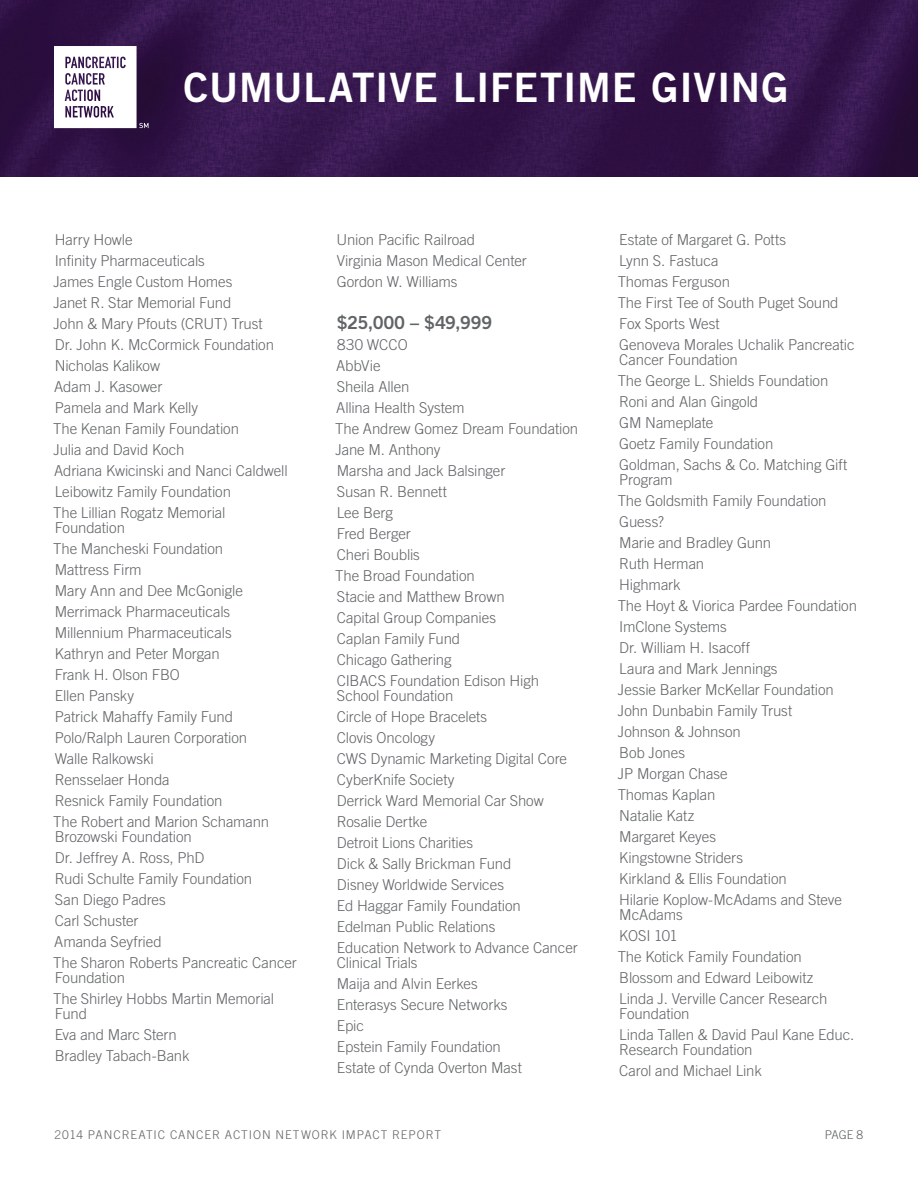
<style>
.page{position:relative;width:918px;height:1188px;background:#fff}
.page>*{position:absolute;margin:0;border:0;box-sizing:border-box;transform-origin:0 0}
.t1{font:40.5px "Trade Gothic LT Std Bd 2";letter-spacing:.02em;color:#fff}
.t2{font:18px "Trade Gothic LT Std Bd 2";letter-spacing:-.02em;color:#616466}
.t3{font:300 15px/21px "Trade Gothic LT Std";letter-spacing:-.005em;color:#616466}
.t4{font:300 12px "Trade Gothic LT Std";letter-spacing:.075em;color:#616466}
</style>
<div class="page">
<img style="left:0;top:0;width:918px;height:177px">
<svg style="left:54px;top:46px;width:94px;height:82px"></svg>
<h1 class="t1" style="left:184px;top:62px;width:606px">CUMULATIVE LIFETIME GIVING</h1>
<p class="t3" style="left:53px;top:229px;width:236px">Harry Howle<br>Infinity Pharmaceuticals<br>James Engle Custom Homes<br>Janet R. Star Memorial Fund<br>John &amp; Mary Pfouts (CRUT) Trust<br>Dr. John K. McCormick Foundation<br>Nicholas Kalikow<br>Adam J. Kasower<br>Pamela and Mark Kelly<br>The Kenan Family Foundation<br>Julia and David Koch<br>Adriana Kwicinski and Nanci Caldwell<br>Leibowitz Family Foundation<br>The Lillian Rogatz Memorial</p>
<p class="t3" style="left:53px;top:517px;width:218px">Foundation<br>The Mancheski Foundation<br>Mattress Firm<br>Mary Ann and Dee McGonigle<br>Merrimack Pharmaceuticals<br>Millennium Pharmaceuticals<br>Kathryn and Peter Morgan<br>Frank H. Olson FBO<br>Ellen Pansky<br>Patrick Mahaffy Family Fund<br>Polo/Ralph Lauren Corporation<br>Walle Ralkowski<br>Rensselaer Honda<br>Resnick Family Foundation<br>The Robert and Marion Schamann</p>
<p class="t3" style="left:53px;top:826px;width:245px">Brozowski Foundation<br>Dr. Jeffrey A. Ross, PhD<br>Rudi Schulte Family Foundation<br>San Diego Padres<br>Carl Schuster<br>Amanda Seyfried<br>The Sharon Roberts Pancreatic Cancer</p>
<p class="t3" style="left:53px;top:967px;width:222px">Foundation<br>The Shirley Hobbs Martin Memorial</p>
<p class="t3" style="left:55px;top:1003px;width:136px">Fund<br>Eva and Marc Stern<br>Bradley Tabach-Bank</p>
<p class="t3" style="left:337px;top:229px;width:192px">Union Pacific Railroad<br>Virginia Mason Medical Center<br>Gordon W. Williams</p>
<p class="t2" style="left:337px;top:311px;width:157px">$25,000 – $49,999</p>
<p class="t3" style="left:335px;top:334px;width:245px">830 WCCO<br>AbbVie<br>Sheila Allen<br>Allina Health System<br>The Andrew Gomez Dream Foundation<br>Jane M. Anthony<br>Marsha and Jack Balsinger<br>Susan R. Bennett<br>Lee Berg<br>Fred Berger<br>Cheri Boublis<br>The Broad Foundation<br>Stacie and Matthew Brown<br>Capital Group Companies<br>Caplan Family Fund<br>Chicago Gathering<br>CIBACS Foundation Edison High</p>
<p class="t3" style="left:337px;top:685px;width:242px">School Foundation<br>Circle of Hope Bracelets<br>Clovis Oncology<br>CWS Dynamic Marketing Digital Core<br>CyberKnife Society<br>Derrick Ward Memorial Car Show<br>Rosalie Dertke<br>Detroit Lions Charities<br>Dick &amp; Sally Brickman Fund<br>Disney Worldwide Services<br>Ed Haggar Family Foundation<br>Edelman Public Relations<br>Education Network to Advance Cancer</p>
<p class="t3" style="left:337px;top:952px;width:187px">Clinical Trials<br>Maija and Alvin Eerkes<br>Enterasys Secure Networks<br>Epic<br>Epstein Family Foundation<br>Estate of Cynda Overton Mast</p>
<p class="t3" style="left:618px;top:229px;width:238px">Estate of Margaret G. Potts<br>Lynn S. Fastuca<br>Thomas Ferguson<br>The First Tee of South Puget Sound<br>Fox Sports West<br>Genoveva Morales Uchalik Pancreatic</p>
<p class="t3" style="left:618px;top:349px;width:231px">Cancer Foundation<br>The George L. Shields Foundation<br>Roni and Alan Gingold<br>GM Nameplate<br>Goetz Family Foundation<br>Goldman, Sachs &amp; Co. Matching Gift</p>
<p class="t3" style="left:618px;top:469px;width:241px">Program<br>The Goldsmith Family Foundation<br>Guess?<br>Marie and Bradley Gunn<br>Ruth Herman<br>Highmark<br>The Hoyt &amp; Viorica Pardee Foundation<br>ImClone Systems<br>Dr. William H. Isacoff<br>Laura and Mark Jennings<br>Jessie Barker McKellar Foundation<br>John Dunbabin Family Trust<br>Johnson &amp; Johnson<br>Bob Jones<br>JP Morgan Chase<br>Thomas Kaplan<br>Natalie Katz<br>Margaret Keyes<br>Kingstowne Striders<br>Kirkland &amp; Ellis Foundation<br>Hilarie Koplow-McAdams and Steve</p>
<p class="t3" style="left:618px;top:904px;width:211px">McAdams<br>KOSI 101<br>The Kotick Family Foundation<br>Blossom and Edward Leibowitz<br>Linda J. Verville Cancer Research</p>
<p class="t3" style="left:619px;top:1003px;width:236px">Foundation<br>Linda Tallen &amp; David Paul Kane Educ.</p>
<p class="t3" style="left:619px;top:1039px;width:144px">Research Foundation<br>Carol and Michael Link</p>
<p class="t4" style="left:54px;top:1128px;width:388px">2014 PANCREATIC CANCER ACTION NETWORK IMPACT REPORT</p>
<p class="t4" style="left:825px;top:1128px;width:40px">PAGE 8</p>
</div>
